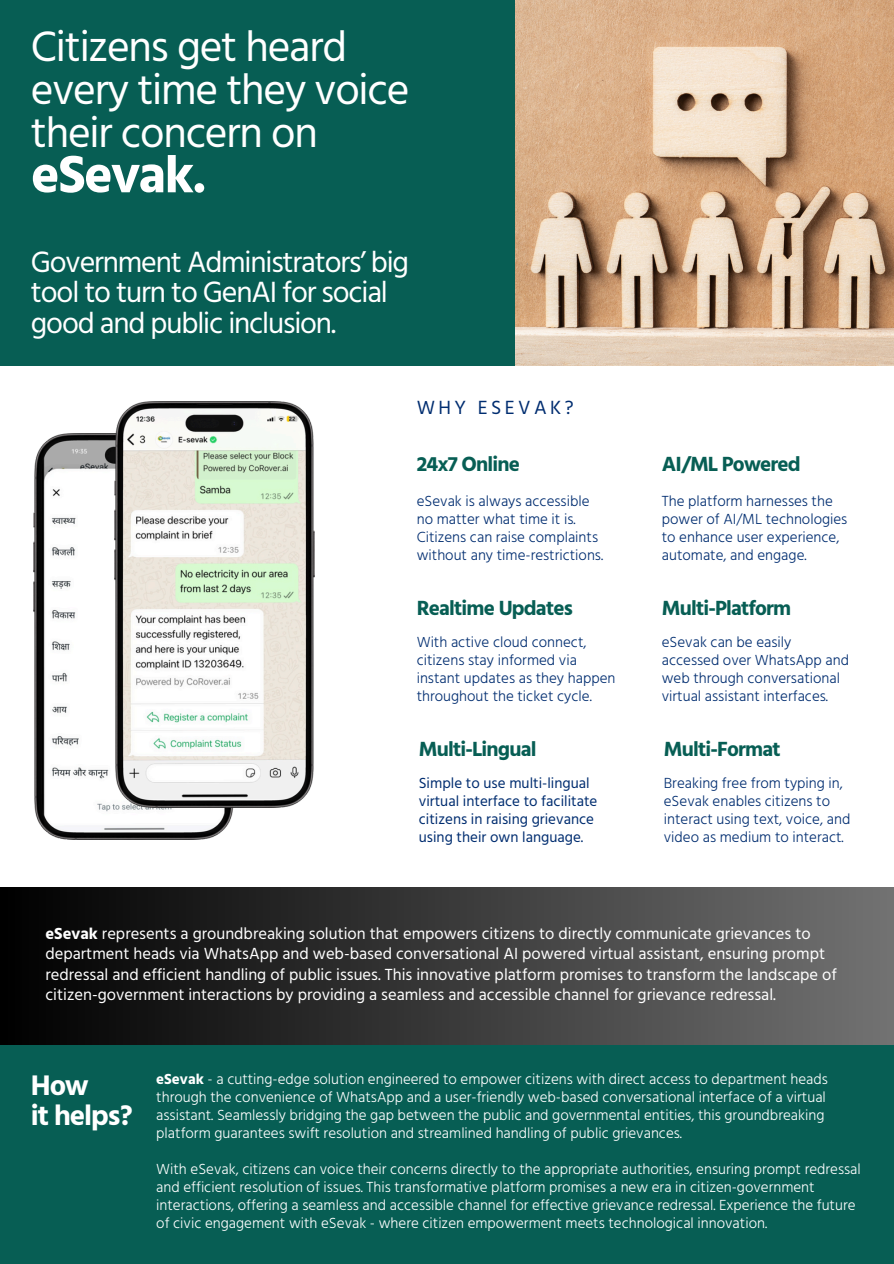
<style>
.page{position:relative;width:894px;height:1264px;background:#fff}
.page>*{position:absolute;margin:0;border:0;box-sizing:border-box;transform-origin:0 0}
.t1{font:700 54px "Hind Jalandhar";letter-spacing:-.03em;color:#fff}
.t2{font:43.5px/42.8px "Hind Jalandhar";letter-spacing:-.03em;color:#fff}
.t3{font:30px/30.3px "Hind Jalandhar";letter-spacing:-.04em;color:#fff}
.t4{font:700 28.95px/30px "Hind Jalandhar";letter-spacing:-.04em;color:#fff}
.t5{font:700 21px "Hind Jalandhar";letter-spacing:-.04em;color:#075e54}
.t6{font:19.5px "Hind Jalandhar";letter-spacing:.175em;color:#002d70}
.t7{font:16.5px/20.2px "Hind Jalandhar";color:#fff}
.t8{font:300 15px/18px "Hind Jalandhar";color:#fff}
.t9{font:300 15px/18px "Hind Jalandhar";color:#002d70}
.t10{font:15px/18px "Hind Jalandhar";color:#002d70}
.s1{font-weight:700}
</style>
<div class="page">
<div style="left:0;top:0;width:893px;height:365px;background:#075e54"></div>
<div style="left:0;top:1044px;width:893px;height:219px;background:#075e54"></div>
<img style="left:515px;top:0;width:378px;height:366px">
<div style="left:0;top:887px;width:893px;height:157px;background:linear-gradient(to right,#000,#727272)"></div>
<img style="left:33px;top:433px;width:201px;height:406px">
<img style="left:114px;top:402px;width:201px;height:405px">
<p class="t2" style="left:31px;top:25px;width:380px">Citizens get heard every time they voice their concern on</p>
<p class="t1" style="left:31px;top:142px;width:177px">eSevak.</p>
<h6 class="t3" style="left:31px;top:246px;width:379px">Government Administrators’ big tool to turn to GenAI for social good and public inclusion.</h6>
<h6 class="t6" style="left:416px;top:395px;width:158px">WHY ESEVAK?</h6>
<h1 class="t5" style="left:416px;top:451px;width:105px">24x7 Online</h1>
<h4 class="t9" style="left:416px;top:492px;width:188px">eSevak is always accessible no matter what time it is.<br>Citizens can raise complaints without any time-restrictions.</h4>
<p class="t5" style="left:416px;top:596px;width:158px">Realtime Updates</p>
<p class="t9" style="left:416px;top:632px;width:200px">With active cloud connect, citizens stay informed via instant updates as they happen throughout the ticket cycle.</p>
<p class="t5" style="left:418px;top:736px;width:119px">Multi-Lingual</p>
<h5 class="t10" style="left:418px;top:773px;width:180px">Simple to use multi-lingual virtual interface to facilitate citizens in raising grievance using their own language.</h5>
<h6 class="t5" style="left:661px;top:451px;width:140px">AI/ML Powered</h6>
<p class="t9" style="left:661px;top:492px;width:187px">The platform harnesses the power of AI/ML technologies to enhance user experience, automate, and engage.</p>
<h6 class="t5" style="left:661px;top:596px;width:131px">Multi-Platform</h6>
<p class="t9" style="left:661px;top:632px;width:189px">eSevak can be easily accessed over WhatsApp and web through conversational virtual assistant interfaces.</p>
<p class="t5" style="left:663px;top:736px;width:118px">Multi-Format</p>
<p class="t9" style="left:663px;top:773px;width:188px">Breaking free from typing in, eSevak enables citizens to interact using text, voice, and video as medium to interact.</p>
<h3 class="t7" style="left:45px;top:923px;width:792px"><span class="s1">eSevak</span> represents a groundbreaking solution that empowers citizens to directly communicate grievances to department heads via WhatsApp and web-based conversational AI powered virtual assistant, ensuring prompt redressal and efficient handling of public issues. This innovative platform promises to transform the landscape of citizen-government interactions by providing a seamless and accessible channel for grievance redressal.</h3>
<h6 class="t4" style="left:31px;top:1069px;width:103px">How<br>it helps?</h6>
<p class="t8" style="left:156px;top:1070px;width:673px"><span class="s1">eSevak</span> - a cutting-edge solution engineered to empower citizens with direct access to department heads through the convenience of WhatsApp and a user-friendly web-based conversational interface of a virtual assistant. Seamlessly bridging the gap between the public and governmental entities, this groundbreaking platform guarantees swift resolution and streamlined handling of public grievances.</p>
<h6 class="t8" style="left:156px;top:1160px;width:705px">With eSevak, citizens can voice their concerns directly to the appropriate authorities, ensuring prompt redressal and efficient resolution of issues. This transformative platform promises a new era in citizen-government interactions, offering a seamless and accessible channel for effective grievance redressal. Experience the future of civic engagement with eSevak - where citizen empowerment meets technological innovation.</h6>
</div>
